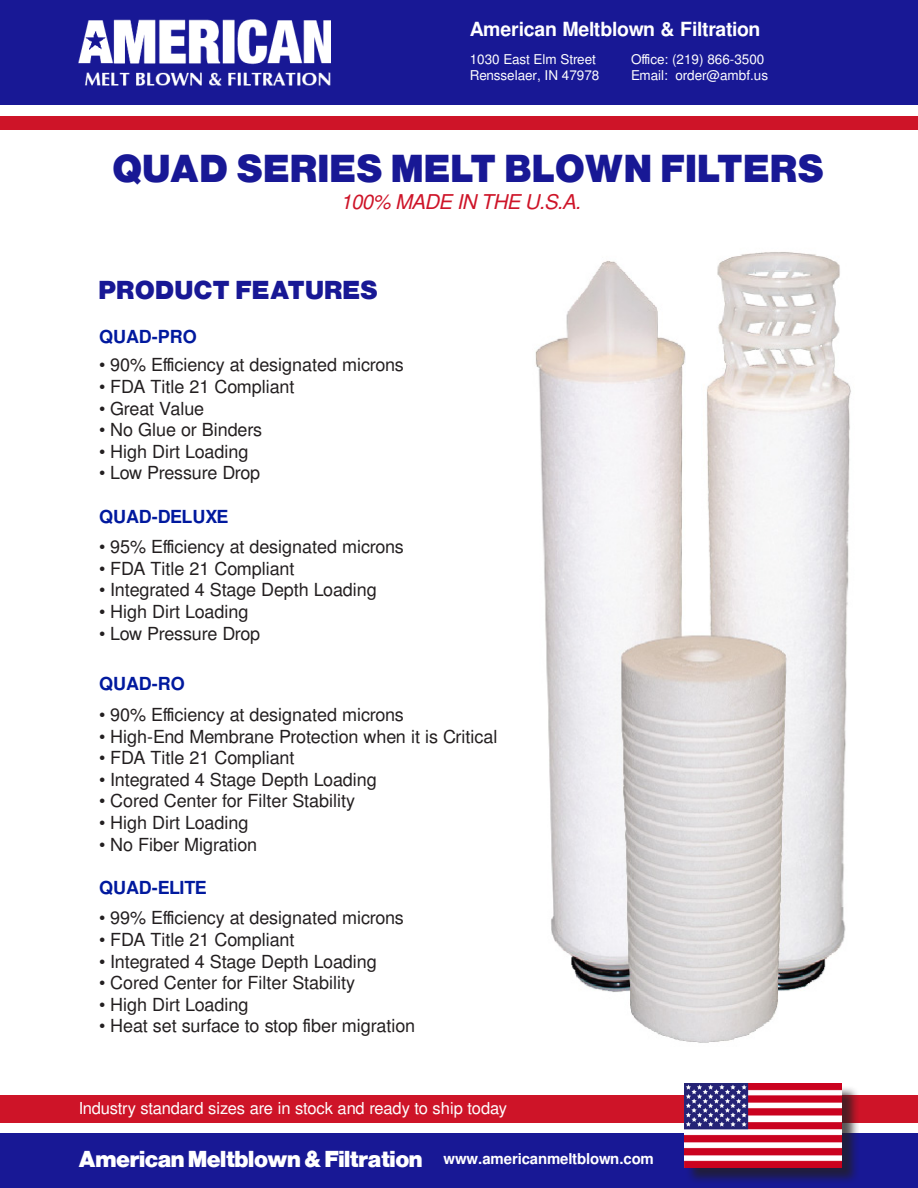
<style>
.page{position:relative;width:918px;height:1188px;background:#fff}
.page>*{position:absolute;margin:0;border:0;box-sizing:border-box;transform-origin:0 0}
.t1{font:40.5px "Nimbus Sans Becker P Bla";letter-spacing:.05em;color:#181895}
.t2{font:27px "Nimbus Sans Becker P Bla";letter-spacing:.05em;color:#181895}
.t3{font:24px "Nimbus Sans Becker P Bla";letter-spacing:.01em;color:#fff}
.t4{font:italic 20.4px "Free Sans";letter-spacing:-.03em;color:#ce1428}
.t5{font:700 19.5px "Free Sans";letter-spacing:-.015em;color:#fff}
.t6{font:18px "Free Sans";letter-spacing:-.005em;color:#231f20}
.t7{font:700 18px "Free Sans";color:#00199e}
.t8{font:16.5px "Free Sans";letter-spacing:-.01em;color:#fff}
.t9{font:700 15px "Free Sans";letter-spacing:-.01em;color:#fff}
.t10{font:13.5px/16.2px "Free Sans";color:#fff}
</style>
<div class="page">
<div style="left:0;top:1px;width:918px;height:104px;background:#181895"></div>
<img style="left:79px;top:19px;width:251px;height:66px">
<div style="left:0;top:1133px;width:918px;height:55px;background:#181895"></div>
<div style="left:0;top:1096px;width:918px;height:27px;background:#ce1428"></div>
<div style="left:685px;top:1085px;width:174px;height:101px;background:#231f20;opacity:.75"></div>
<img style="left:684px;top:1083px;width:158px;height:85px">
<div style="left:0;top:117px;width:918px;height:13px;background:#ce1428"></div>
<img style="left:535px;top:252px;width:316px;height:791px">
<p class="t5" style="left:470px;top:15px;width:292px">American Meltblown &amp; Filtration</p>
<p class="t10" style="left:470px;top:52px;width:131px">1030 East Elm Street<br>Rensselaer, IN 47978</p>
<p class="t10" style="left:631px;top:52px;width:139px">Office: (219) 866-3500<br>Email: order@ambf.us</p>
<p class="t1" style="left:113px;top:149px;width:712px">QUAD SERIES MELT BLOWN FILTERS</p>
<p class="t4" style="left:340px;top:187px;width:242px">100% MADE IN THE U.S.A.</p>
<p class="t2" style="left:99px;top:276px;width:280px">PRODUCT FEATURES</p>
<p class="t7" style="left:99px;top:323px;width:99px">QUAD-PRO</p>
<p class="t6" style="left:99px;top:352px;width:306px">• 90% Efficiency at designated microns</p>
<p class="t6" style="left:99px;top:374px;width:197px">• FDA Title 21 Compliant</p>
<p class="t6" style="left:99px;top:396px;width:107px">• Great Value</p>
<p class="t6" style="left:99px;top:417px;width:165px">• No Glue or Binders</p>
<p class="t6" style="left:99px;top:439px;width:151px">• High Dirt Loading</p>
<p class="t6" style="left:99px;top:460px;width:163px">• Low Pressure Drop</p>
<p class="t7" style="left:99px;top:503px;width:131px">QUAD-DELUXE</p>
<p class="t6" style="left:99px;top:534px;width:306px">• 95% Efficiency at designated microns</p>
<p class="t6" style="left:99px;top:556px;width:197px">• FDA Title 21 Compliant</p>
<p class="t6" style="left:99px;top:577px;width:279px">• Integrated 4 Stage Depth Loading</p>
<p class="t6" style="left:99px;top:599px;width:151px">• High Dirt Loading</p>
<p class="t6" style="left:99px;top:621px;width:163px">• Low Pressure Drop</p>
<p class="t7" style="left:99px;top:671px;width:87px">QUAD-RO</p>
<p class="t6" style="left:99px;top:702px;width:306px">• 90% Efficiency at designated microns</p>
<p class="t6" style="left:99px;top:724px;width:400px">• High-End Membrane Protection when it is Critical</p>
<p class="t6" style="left:99px;top:745px;width:197px">• FDA Title 21 Compliant</p>
<p class="t6" style="left:99px;top:767px;width:279px">• Integrated 4 Stage Depth Loading</p>
<p class="t6" style="left:99px;top:788px;width:258px">• Cored Center for Filter Stability</p>
<p class="t6" style="left:99px;top:810px;width:151px">• High Dirt Loading</p>
<p class="t6" style="left:99px;top:832px;width:160px">• No Fiber Migration</p>
<p class="t7" style="left:99px;top:874px;width:109px">QUAD-ELITE</p>
<p class="t6" style="left:99px;top:905px;width:306px">• 99% Efficiency at designated microns</p>
<p class="t6" style="left:99px;top:927px;width:197px">• FDA Title 21 Compliant</p>
<p class="t6" style="left:99px;top:949px;width:279px">• Integrated 4 Stage Depth Loading</p>
<p class="t6" style="left:99px;top:970px;width:258px">• Cored Center for Filter Stability</p>
<p class="t6" style="left:99px;top:992px;width:151px">• High Dirt Loading</p>
<p class="t6" style="left:99px;top:1013px;width:318px">• Heat set surface to stop fiber migration</p>
<p class="t8" style="left:79px;top:1097px;width:430px">Industry standard sizes are in stock and ready to ship today</p>
<p class="t3" style="left:79px;top:1147px;width:345px">American Meltblown &amp; Filtration</p>
<p class="t9" style="left:444px;top:1148px;width:212px">www.americanmeltblown.com</p>
</div>
